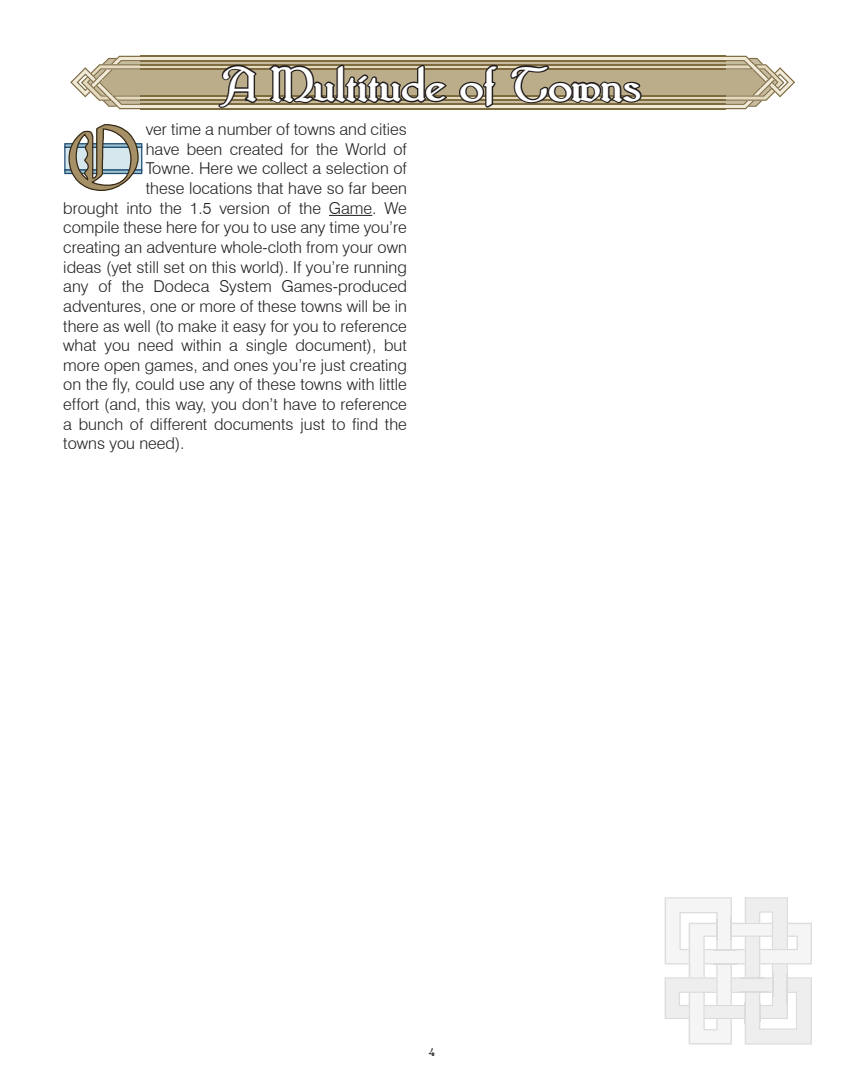
<style>
.page{position:relative;width:864px;height:1080px;background:#fff}
.page>*{position:absolute;margin:0;border:0;box-sizing:border-box;transform-origin:0 0}
.t1{font:700 40.95px "Bridgnorth";color:#fff}
.t2{font:300 16.35px "Swiss 721 BT";color:#231f20}
.t3{font:13.65px "Bridgnorth";color:#231f20}
</style>
<div class="page">
<svg style="left:665px;top:897px;width:147px;height:148px"></svg>
<hr style="left:329px;top:215px;width:43px;height:1px;background:#231f20">
<svg style="left:70px;top:56px;width:725px;height:54px;background:#a4987d"></svg>
<div style="left:65px;top:147px;width:77px;height:23px;background:#d7e7ee"></div>
<div style="left:64px;top:147px;width:78px;height:24px;border:1px solid #1f4d73"></div>
<hr style="left:65px;top:144px;width:77px;height:3px;background:#9dc1d1">
<div style="left:64px;top:143px;width:78px;height:5px;border:1px solid #1f4d73"></div>
<hr style="left:65px;top:170px;width:77px;height:4px;background:#9dc1d1">
<div style="left:64px;top:169px;width:78px;height:5px;border:1px solid #1f4d73"></div>
<svg style="left:68px;top:124px;width:71px;height:67px"></svg>
<h1 class="t1" style="left:222px;top:66px;width:420px">A Multitude of Towns</h1>
<p class="t2" style="left:146px;top:119px;width:263px">ver time a number of towns and cities</p>
<p class="t2" style="left:146px;top:139px;width:263px">have been created for the World of</p>
<p class="t2" style="left:146px;top:159px;width:263px">Towne. Here we collect a selection of</p>
<p class="t2" style="left:146px;top:178px;width:263px">these locations that have so far been</p>
<p class="t2" style="left:63px;top:198px;width:345px">brought into the 1.5 version of the Game. We</p>
<p class="t2" style="left:63px;top:218px;width:345px">compile these here for you to use any time you’re</p>
<p class="t2" style="left:63px;top:237px;width:345px">creating an adventure whole-cloth from your own</p>
<p class="t2" style="left:63px;top:257px;width:345px">ideas (yet still set on this world). If you’re running</p>
<p class="t2" style="left:63px;top:277px;width:345px">any of the Dodeca System Games-produced</p>
<p class="t2" style="left:63px;top:296px;width:345px">adventures, one or more of these towns will be in</p>
<p class="t2" style="left:63px;top:316px;width:345px">there as well (to make it easy for you to reference</p>
<p class="t2" style="left:63px;top:335px;width:345px">what you need within a single document), but</p>
<p class="t2" style="left:63px;top:355px;width:345px">more open games, and ones you’re just creating</p>
<p class="t2" style="left:63px;top:375px;width:345px">on the fly, could use any of these towns with little</p>
<p class="t2" style="left:63px;top:394px;width:345px">effort (and, this way, you don’t have to reference</p>
<p class="t2" style="left:63px;top:414px;width:345px">a bunch of different documents just to find the</p>
<p class="t2" style="left:63px;top:434px;width:123px">towns you need).</p>
<p class="t3" style="left:429px;top:1045px;width:8px">4</p>
</div>
